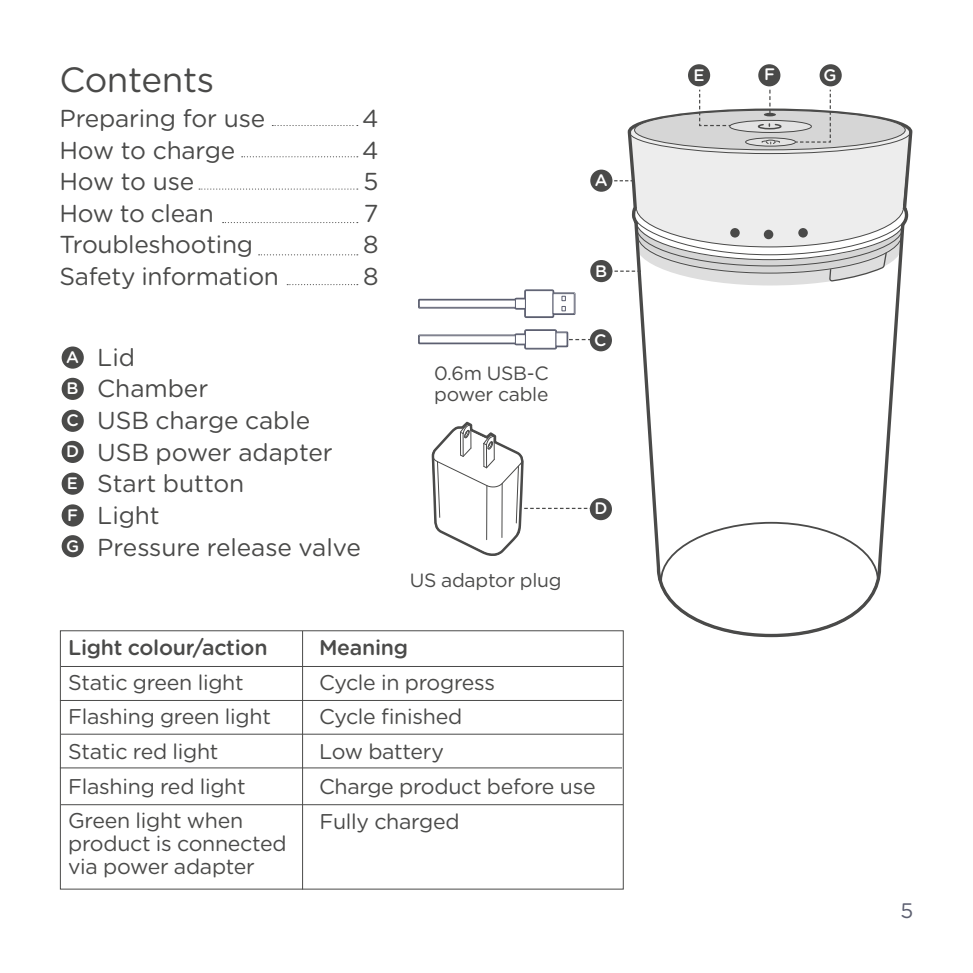
<style>
.page{position:relative;width:973px;height:973px;background:#fff}
.page>*{position:absolute;margin:0;border:0;box-sizing:border-box;transform-origin:0 0}
.t1{font:35px "Gotham Rounded";letter-spacing:-.01em;color:#4a4a49}
.t2{font:24.5px/31.5px "Gotham Rounded";letter-spacing:-.01em;color:#4a4a49}
.t3{font:21.35px/23.1px "Gotham Rounded";letter-spacing:-.015em;color:#4a4a49}
.t4{font:500 21.35px "Gotham Rounded";letter-spacing:-.015em;color:#4a4a49}
.t5{font:21px "Gotham Rounded";color:#5c5f70}
.t6{font:19.25px/21px "Gotham Rounded";letter-spacing:-.015em;color:#4a4a49}
.t7{font:500 16.8px/31.5px "Gotham Rounded";color:#fff;text-align:justify}
</style>
<div class="page">
<div style="left:590px;top:169px;width:22px;height:23px;background:#4a4a49;border-radius:50%"></div>
<div style="left:589px;top:329px;width:23px;height:22px;background:#4a4a49;border-radius:50%"></div>
<div style="left:590px;top:260px;width:22px;height:22px;background:#4a4a49;border-radius:50%"></div>
<div style="left:589px;top:498px;width:23px;height:22px;background:#4a4a49;border-radius:50%"></div>
<svg style="left:431px;top:421px;width:168px;height:135px"></svg>
<div style="left:418px;top:299px;width:101px;height:9px;border:2px solid #5c5f70"></div>
<div style="left:524px;top:289px;width:30px;height:29px;border:2px solid #5c5f70"></div>
<div style="left:551px;top:292px;width:24px;height:23px;border:2px solid #5c5f70"></div>
<div style="left:554px;top:331px;width:14px;height:16px;border:2px solid #5c5f70"></div>
<div style="left:418px;top:334px;width:101px;height:10px;border:2px solid #5c5f70"></div>
<div style="left:524px;top:329px;width:33px;height:20px;border:2px solid #5c5f70"></div>
<div style="left:525px;top:290px;width:28px;height:27px;border:1px solid #5c5f70"></div>
<div style="left:552px;top:293px;width:22px;height:21px;border:1px solid #5c5f70"></div>
<svg style="left:513px;top:296px;width:14px;height:15px"></svg>
<svg style="left:561px;top:296px;width:4px;height:15px"></svg>
<div style="left:419px;top:335px;width:99px;height:8px;border:1px solid #5c5f70"></div>
<div style="left:525px;top:330px;width:31px;height:18px;border:1px solid #5c5f70"></div>
<svg style="left:513px;top:332px;width:78px;height:14px"></svg>
<hr style="left:302px;top:631px;width:1px;height:258px;background:#4a4a49">
<hr style="left:61px;top:665px;width:562px;height:2px;background:#4a4a49">
<div style="left:60px;top:630px;width:563px;height:259px;border:1px solid #4a4a49"></div>
<hr style="left:60px;top:699px;width:562px;height:2px;background:#4a4a49">
<hr style="left:61px;top:733px;width:562px;height:1px;background:#4a4a49">
<hr style="left:60px;top:767px;width:562px;height:1px;background:#4a4a49">
<hr style="left:61px;top:804px;width:562px;height:1px;background:#4a4a49">
<svg style="left:608px;top:89px;width:303px;height:548px"></svg>
<div style="left:758px;top:64px;width:22px;height:22px;background:#4a4a49;border-radius:50%"></div>
<div style="left:688px;top:64px;width:22px;height:22px;background:#4a4a49;border-radius:50%"></div>
<div style="left:819px;top:64px;width:22px;height:22px;background:#4a4a49;border-radius:50%"></div>
<div style="left:62px;top:346px;width:22px;height:22px;background:#4a4a49;border-radius:50%"></div>
<div style="left:62px;top:378px;width:22px;height:22px;background:#4a4a49;border-radius:50%"></div>
<div style="left:62px;top:409px;width:22px;height:23px;background:#4a4a49;border-radius:50%"></div>
<div style="left:62px;top:441px;width:22px;height:22px;background:#4a4a49;border-radius:50%"></div>
<div style="left:62px;top:472px;width:22px;height:22px;background:#4a4a49;border-radius:50%"></div>
<div style="left:62px;top:504px;width:22px;height:22px;background:#4a4a49;border-radius:50%"></div>
<div style="left:62px;top:535px;width:22px;height:22px;background:#4a4a49;border-radius:50%"></div>
<svg style="left:272px;top:125px;width:86px;height:1px"></svg>
<svg style="left:242px;top:156px;width:116px;height:1px"></svg>
<svg style="left:199px;top:188px;width:159px;height:2px"></svg>
<svg style="left:222px;top:222px;width:136px;height:1px"></svg>
<svg style="left:258px;top:254px;width:100px;height:1px"></svg>
<svg style="left:287px;top:284px;width:71px;height:1px"></svg>
<h1 class="t1" style="left:60px;top:56px;width:156px">Contents</h1>
<p class="t2" style="left:60px;top:102px;width:207px">Preparing for use</p>
<p class="t2" style="left:362px;top:102px;width:18px">4</p>
<p class="t2" style="left:60px;top:133px;width:177px">How to charge</p>
<p class="t2" style="left:362px;top:133px;width:18px">4</p>
<p class="t2" style="left:60px;top:165px;width:136px">How to use</p>
<p class="t2" style="left:363px;top:165px;width:16px">5</p>
<p class="t2" style="left:60px;top:196px;width:156px">How to clean</p>
<p class="t2" style="left:364px;top:196px;width:16px">7</p>
<p class="t2" style="left:60px;top:228px;width:195px">Troubleshooting</p>
<p class="t2" style="left:363px;top:228px;width:17px">8</p>
<p class="t2" style="left:60px;top:259px;width:221px">Safety information</p>
<p class="t2" style="left:363px;top:259px;width:17px">8</p>
<p class="t7" style="left:66px;top:340px;width:15px">A B C D E F G</p>
<p class="t2" style="left:97px;top:340px;width:265px">Lid<br>Chamber<br>USB charge cable<br>USB power adapter<br>Start button<br>Light<br>Pressure release valve</p>
<p class="t6" style="left:434px;top:362px;width:116px">0.6m USB-C power cable</p>
<p class="t6" style="left:409px;top:568px;width:153px">US adaptor plug</p>
<p class="t7" style="left:594px;top:163px;width:14px">A</p>
<p class="t7" style="left:595px;top:254px;width:14px">B</p>
<p class="t7" style="left:594px;top:323px;width:14px">C</p>
<p class="t7" style="left:594px;top:491px;width:15px">D</p>
<p class="t4" style="left:68px;top:632px;width:201px">Light colour/action</p>
<p class="t4" style="left:319px;top:632px;width:91px">Meaning</p>
<p class="t3" style="left:68px;top:669px;width:177px">Static green light</p>
<p class="t3" style="left:319px;top:669px;width:177px">Cycle in progress</p>
<p class="t3" style="left:68px;top:704px;width:204px">Flashing green light</p>
<p class="t3" style="left:319px;top:704px;width:145px">Cycle finished</p>
<p class="t3" style="left:68px;top:738px;width:152px">Static red light</p>
<p class="t3" style="left:319px;top:738px;width:126px">Low battery</p>
<p class="t3" style="left:68px;top:773px;width:179px">Flashing red light</p>
<p class="t3" style="left:319px;top:773px;width:278px">Charge product before use</p>
<p class="t3" style="left:68px;top:808px;width:220px">Green light when product is connected via power adapter</p>
<p class="t3" style="left:319px;top:808px;width:142px">Fully charged</p>
<p class="t7" style="left:693px;top:58px;width:13px">E</p>
<p class="t7" style="left:764px;top:58px;width:12px">F</p>
<p class="t7" style="left:823px;top:58px;width:15px">G</p>
<p class="t5" style="left:900px;top:895px;width:14px">5</p>
</div>
